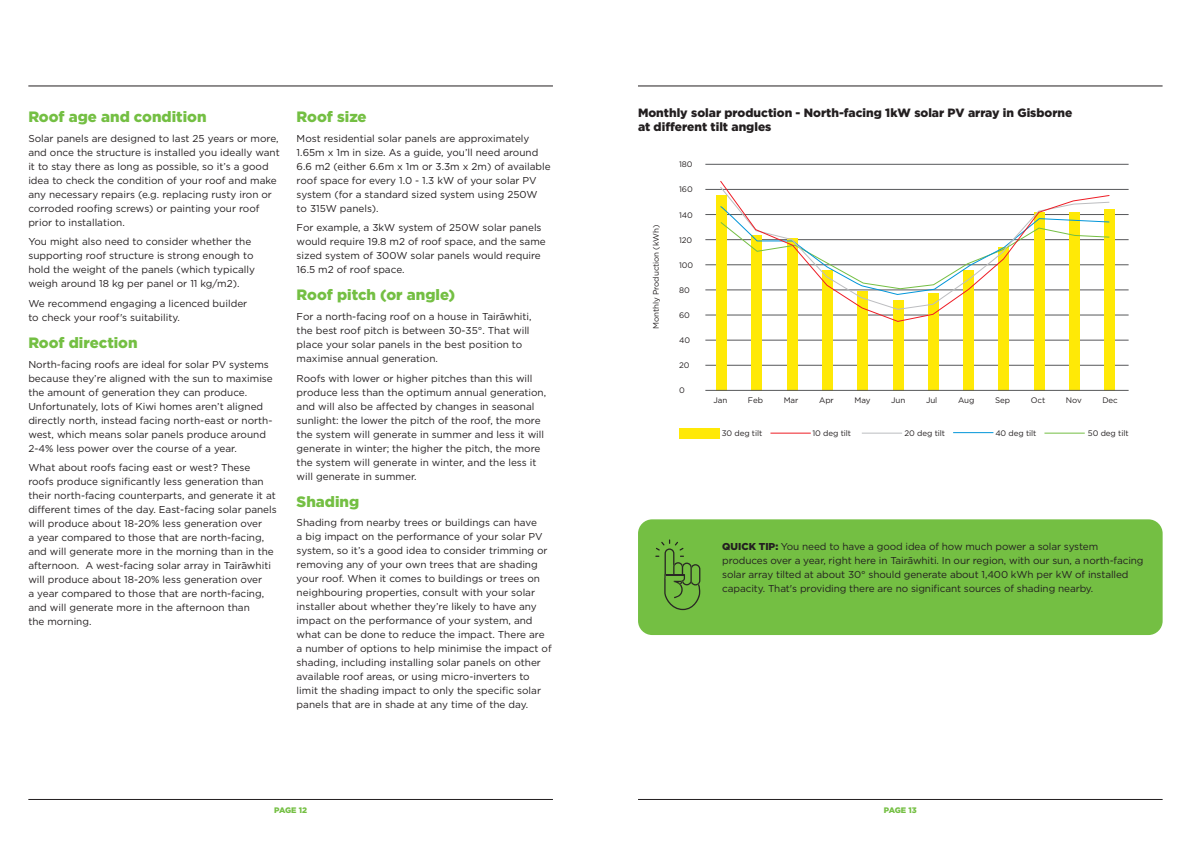
<style>
.page{position:relative;width:1191px;height:842px;background:#fff}
.page>*{position:absolute;margin:0;border:0;box-sizing:border-box;transform-origin:0 0}
.t1{font:900 15px "Gotham HTF";color:#74bf43}
.t2{font:900 12px/14px "Gotham HTF";color:#231f20}
.t3{font:10px/14px "Gotham HTF";color:#231f20}
.t4{font:8px "Gotham HTF";letter-spacing:-.01em;color:#231f20}
.t5{font:900 8px "Gotham HTF";letter-spacing:-.025em;color:#74bf43}
.s1{font-weight:900}
</style>
<div class="page">
<hr style="left:28px;top:799px;width:525px;height:1px;background:#231f20">
<hr style="left:638px;top:799px;width:524px;height:1px;background:#231f20">
<hr style="left:705px;top:164px;width:423px;height:1px;background:#57585a">
<hr style="left:705px;top:189px;width:423px;height:1px;background:#57585a">
<hr style="left:705px;top:214px;width:423px;height:1px;background:#57585a">
<hr style="left:705px;top:239px;width:423px;height:1px;background:#57585a">
<hr style="left:705px;top:265px;width:423px;height:1px;background:#57585a">
<hr style="left:705px;top:290px;width:423px;height:1px;background:#57585a">
<hr style="left:705px;top:340px;width:423px;height:1px;background:#57585a">
<hr style="left:705px;top:315px;width:423px;height:1px;background:#57585a">
<hr style="left:705px;top:365px;width:423px;height:1px;background:#57585a">
<div style="left:716px;top:195px;width:11px;height:195px;background:#ffe906"></div>
<div style="left:1104px;top:209px;width:11px;height:181px;background:#ffe906"></div>
<div style="left:751px;top:235px;width:11px;height:155px;background:#ffe906"></div>
<div style="left:787px;top:238px;width:10px;height:152px;background:#ffe906"></div>
<div style="left:822px;top:270px;width:11px;height:120px;background:#ffe906"></div>
<div style="left:857px;top:291px;width:11px;height:99px;background:#ffe906"></div>
<div style="left:892px;top:300px;width:11px;height:90px;background:#ffe906"></div>
<div style="left:928px;top:293px;width:10px;height:97px;background:#ffe906"></div>
<div style="left:963px;top:270px;width:11px;height:120px;background:#ffe906"></div>
<div style="left:998px;top:247px;width:11px;height:143px;background:#ffe906"></div>
<div style="left:1033px;top:212px;width:11px;height:178px;background:#ffe906"></div>
<div style="left:1069px;top:212px;width:10px;height:178px;background:#ffe906"></div>
<hr style="left:28px;top:85px;width:525px;height:1px;background:#231f20">
<hr style="left:638px;top:85px;width:524px;height:1px;background:#231f20">
<div style="left:638px;top:519px;width:524px;height:116px;background:#74bf43;border-radius:14px"></div>
<svg style="left:655px;top:539px;width:45px;height:71px"></svg>
<svg style="left:719px;top:181px;width:391px;height:141px"></svg>
<hr style="left:705px;top:390px;width:423px;height:1px;background:#57585a">
<div style="left:679px;top:428px;width:40px;height:11px;background:#ffe906"></div>
<hr style="left:770px;top:433px;width:40px;height:1px;background:#ee1c25">
<hr style="left:861px;top:433px;width:41px;height:1px;background:#bcbdc0">
<hr style="left:953px;top:432px;width:40px;height:1px;background:#0095d9">
<hr style="left:1044px;top:433px;width:40px;height:1px;background:#74bf43">
<h1 class="t1" style="left:28px;top:108px;width:180px">Roof age and condition</h1>
<p class="t3" style="left:28px;top:131px;width:253px">Solar panels are designed to last 25 years or more, and once the structure is installed you ideally want it to stay there as long as possible, so it’s a good idea to check the condition of your roof and make any necessary repairs (e.g. replacing rusty iron or corroded roofing screws) or painting your roof prior to installation.</p>
<p class="t3" style="left:28px;top:235px;width:228px">You might also need to consider whether the supporting roof structure is strong enough to hold the weight of the panels (which typically weigh around 18 kg per panel or 11 kg/m2).</p>
<p class="t3" style="left:28px;top:296px;width:220px">We recommend engaging a licenced builder to check your roof's suitability.</p>
<h1 class="t1" style="left:28px;top:334px;width:111px">Roof direction</h1>
<p class="t3" style="left:28px;top:357px;width:246px">North-facing roofs are ideal for solar PV systems because they’re aligned with the sun to maximise the amount of generation they can produce.<br>Unfortunately, lots of Kiwi homes aren’t aligned directly north, instead facing north-east or north&shy;west, which means solar panels produce around 2-4% less power over the course of a year.</p>
<p class="t3" style="left:28px;top:461px;width:250px">What about roofs facing east or west? These roofs produce significantly less generation than their north-facing counterparts, and generate it at different times of the day. East-facing solar panels will produce about 18-20% less generation over<br>a year compared to those that are north-facing, and will generate more in the morning than in the afternoon. A west-facing solar array in Tair¯awhiti will produce about 18-20% less generation over<br>a year compared to those that are north-facing, and will generate more in the afternoon than<br>the morning.</p>
<h1 class="t1" style="left:297px;top:108px;width:71px">Roof size</h1>
<p class="t3" style="left:297px;top:131px;width:256px">Most residential solar panels are approximately 1.65m x 1m in size. As a guide, you’ll need around 6.6 m2 (either 6.6m x 1m or 3.3m x 2m) of available roof space for every 1.0 - 1.3 kW of your solar PV system (for a standard sized system using 250W<br>to 315W panels).</p>
<p class="t3" style="left:297px;top:221px;width:251px">For example, a 3kW system of 250W solar panels would require 19.8 m2 of roof space, and the same sized system of 300W solar panels would require 16.5 m2 of roof space.</p>
<h1 class="t1" style="left:297px;top:286px;width:160px">Roof pitch (or angle)</h1>
<p class="t3" style="left:297px;top:309px;width:236px">For a north-facing roof on a house in Tair¯awhiti, the best roof pitch is between 30-35°. That will place your solar panels in the best position to maximise annual generation.</p>
<p class="t3" style="left:297px;top:371px;width:251px">Roofs with lower or higher pitches than this will produce less than the optimum annual generation, and will also be affected by changes in seasonal sunlight: the lower the pitch of the roof, the more the system will generate in summer and less it will generate in winter; the higher the pitch, the more the system will generate in winter, and the less it will generate in summer.</p>
<h1 class="t1" style="left:297px;top:493px;width:64px">Shading</h1>
<p class="t3" style="left:297px;top:516px;width:256px">Shading from nearby trees or buildings can have<br>a big impact on the performance of your solar PV system, so it’s a good idea to consider trimming or removing any of your own trees that are shading your roof. When it comes to buildings or trees on neighbouring properties, consult with your solar installer about whether they’re likely to have any impact on the performance of your system, and what can be done to reduce the impact. There are a number of options to help minimise the impact of shading, including installing solar panels on other available roof areas, or using micro-inverters to limit the shading impact to only the specific solar panels that are in shade at any time of the day.</p>
<p class="t2" style="left:638px;top:106px;width:436px">Monthly solar production - North-facing 1kW solar PV array in Gisborne at different tilt angles</p>
<p class="t4" style="left:651px;top:329px;width:106px;rotate:-90deg">Monthly Production (kWh)</p>
<p class="t4" style="left:679px;top:160px;width:15px">180</p>
<p class="t4" style="left:679px;top:185px;width:15px">160</p>
<p class="t4" style="left:679px;top:210px;width:15px">140</p>
<p class="t4" style="left:679px;top:235px;width:15px">120</p>
<p class="t4" style="left:679px;top:260px;width:16px">100</p>
<p class="t4" style="left:679px;top:286px;width:12px">80</p>
<p class="t4" style="left:679px;top:311px;width:12px">60</p>
<p class="t4" style="left:679px;top:336px;width:13px">40</p>
<p class="t4" style="left:679px;top:361px;width:12px">20</p>
<p class="t4" style="left:679px;top:386px;width:7px">0</p>
<p class="t4" style="left:713px;top:396px;width:15px">Jan</p>
<p class="t4" style="left:748px;top:396px;width:17px">Feb</p>
<p class="t4" style="left:783px;top:396px;width:16px">Mar</p>
<p class="t4" style="left:819px;top:396px;width:16px">Apr</p>
<p class="t4" style="left:854px;top:396px;width:17px">May</p>
<p class="t4" style="left:891px;top:396px;width:16px">Jun</p>
<p class="t4" style="left:926px;top:396px;width:13px">Jul</p>
<p class="t4" style="left:958px;top:396px;width:18px">Aug</p>
<p class="t4" style="left:995px;top:396px;width:17px">Sep</p>
<p class="t4" style="left:1030px;top:396px;width:16px">Oct</p>
<p class="t4" style="left:1066px;top:396px;width:17px">Nov</p>
<p class="t4" style="left:1102px;top:396px;width:17px">Dec</p>
<p class="t4" style="left:721px;top:429px;width:42px">30 deg tilt</p>
<p class="t4" style="left:812px;top:429px;width:40px">10 deg tilt</p>
<p class="t4" style="left:904px;top:429px;width:42px">20 deg tilt</p>
<p class="t4" style="left:995px;top:429px;width:43px">40 deg tilt</p>
<p class="t4" style="left:1088px;top:429px;width:42px">50 deg tilt</p>
<p class="t3" style="left:722px;top:539px;width:423px"><span class="s1">QUICK TIP:</span> You need to have a good idea of how much power a solar system produces over a year, right here in Taira¯whiti. In our region, with our sun, a north-facing solar array tilted at about 30° should generate about 1,400 kWh per kW of installed capacity. That's providing there are no significant sources of shading nearby.</p>
<p class="t5" style="left:274px;top:805px;width:34px">PAGE 12</p>
<p class="t5" style="left:884px;top:805px;width:34px">PAGE 13</p>
</div>
